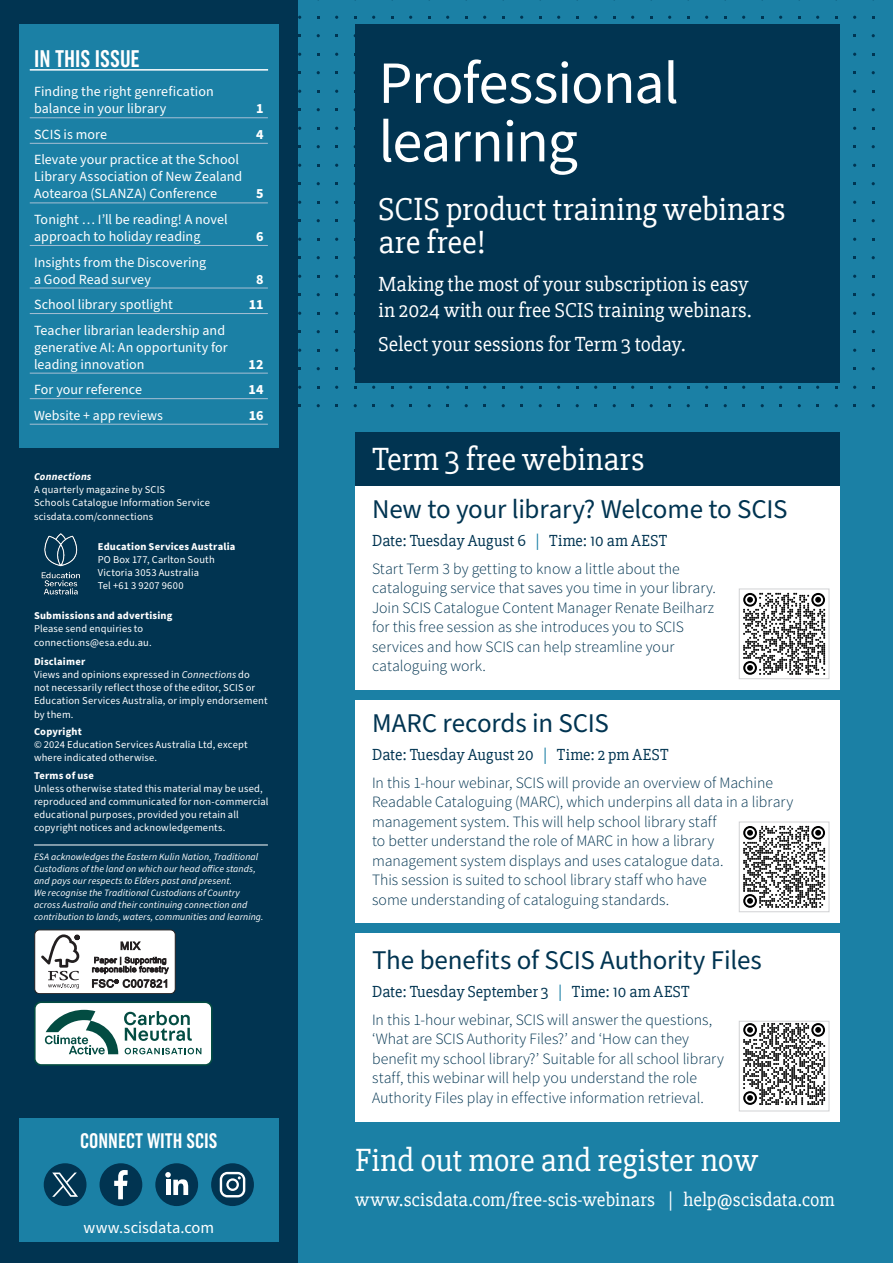
<style>
.page{position:relative;width:893px;height:1263px;background:#1b80a5}
.page>*{position:absolute;margin:0;border:0;box-sizing:border-box;transform-origin:0 0}
.t1{font:60px/58.5px "Source Sans Pro";letter-spacing:-.02em;color:#fff}
.CN_PL_H1{font:33px/33px "Slabo 27 px";color:#fff}
.CN_PL_H3_hyperlink__smaller{font:27px "Source Sans Pro";letter-spacing:-.005em;color:#013451}
.xcontents_head{font:600 24px "Grotzec Head Condensed";color:#fff}
.CN_PL_intro{font:21px/25.5px "Slabo 27 px";color:#fff}
.xcontents_head-2{font:600 21px "Grotzec Head Condensed";color:#fff}
.t2{font:19.5px "Slabo 27 px";color:#fff}
.CN_PL_dates__smaller{font:16.5px "Slabo 27 px";letter-spacing:.005em;color:#013451}
.t3{font:16.5px "Source Sans Pro";color:#fff}
.CN_PL_Body__smaller{font:300 15.75px/19.5px "Source Sans Pro";color:#013451}
.t4{font:14.1px/17px "Source Sans Pro";letter-spacing:.005em;color:#fff}
.t5{font:700 14.1px "Source Sans Pro";letter-spacing:.005em;color:#fff}
.t6{font:13.8px "Source Sans Pro";letter-spacing:.005em;color:#fff}
.t7{font:10.5px/13.2px "Source Sans Pro";letter-spacing:.015em;color:#fff}
.t8{font:700 10.5px "Source Sans Pro";letter-spacing:.02em;color:#fff}
.t9{font:italic 700 10.5px "Source Sans Pro";letter-spacing:.015em;color:#fff}
.t10{font:italic 9.75px/12px "Source Sans Pro";letter-spacing:.01em;color:#fff}
.s1{font-style:italic}
.s2{color:#1b80a5}
</style>
<div class="page">
<div style="left:355px;top:24px;width:485px;height:359px;background:#013451"></div>
<div style="left:355px;top:433px;width:485px;height:75px;background:#013451"></div>
<div style="left:0;top:0;width:298px;height:1263px;background:#013451"></div>
<div style="left:19px;top:1118px;width:260px;height:124px;background:#1b80a5"></div>
<img style="left:41px;top:533px;width:39px;height:62px">
<svg style="left:34px;top:1001px;width:179px;height:65px;background:#bccfcd"></svg>
<div style="left:19px;top:24px;width:260px;height:424px;background:#1b80a5"></div>
<hr style="left:30px;top:69px;width:238px;height:2px;background:#fff">
<div style="left:35px;top:930px;width:140px;height:64px;background:#fff;border-radius:5px"></div>
<div style="left:34px;top:929px;width:142px;height:65px;border:1px solid #231f20;border-radius:5px"></div>
<svg style="left:41px;top:934px;width:39px;height:54px"></svg>
<svg style="left:121px;top:941px;width:20px;height:10px"></svg>
<svg style="left:92px;top:957px;width:77px;height:31px"></svg>
<div style="left:100px;top:1163px;width:42px;height:43px;background:#013451;border-radius:50%"></div>
<svg style="left:114px;top:1170px;width:14px;height:29px"></svg>
<div style="left:155px;top:1163px;width:43px;height:43px;background:#013451;border-radius:50%"></div>
<svg style="left:165px;top:1172px;width:23px;height:23px"></svg>
<div style="left:211px;top:1163px;width:43px;height:43px;background:#013451;border-radius:50%"></div>
<svg style="left:220px;top:1172px;width:25px;height:25px"></svg>
<svg style="left:44px;top:1163px;width:43px;height:43px"></svg>
<hr style="left:34px;top:845px;width:234px;height:1px;background:#fff">
<hr style="left:30px;top:118px;width:238px;height:1px;background:#a6bfd4">
<hr style="left:30px;top:143px;width:238px;height:1px;background:#a6bfd4">
<hr style="left:30px;top:203px;width:238px;height:1px;background:#a6bfd4">
<hr style="left:30px;top:245px;width:238px;height:1px;background:#a6bfd4">
<hr style="left:30px;top:288px;width:238px;height:1px;background:#a6bfd4">
<hr style="left:30px;top:313px;width:238px;height:1px;background:#a6bfd4">
<hr style="left:30px;top:373px;width:238px;height:1px;background:#a6bfd4">
<hr style="left:30px;top:398px;width:238px;height:1px;background:#a6bfd4">
<hr style="left:30px;top:424px;width:238px;height:1px;background:#a6bfd4">
<div style="left:355px;top:486px;width:485px;height:203px;background:#fff"></div>
<svg style="left:743px;top:593px;width:82px;height:82px"></svg>
<div style="left:739px;top:589px;width:90px;height:90px;border:1px solid #d1d2d4"></div>
<div style="left:355px;top:700px;width:485px;height:222px;background:#fff"></div>
<svg style="left:743px;top:826px;width:82px;height:82px"></svg>
<div style="left:739px;top:822px;width:90px;height:90px;border:1px solid #d1d2d4"></div>
<div style="left:355px;top:933px;width:485px;height:189px;background:#fff"></div>
<svg style="left:743px;top:1023px;width:82px;height:82px"></svg>
<div style="left:739px;top:1021px;width:90px;height:90px;border:1px solid #d1d2d4"></div>
<p class="xcontents_head" style="left:34px;top:45px;width:107px">IN THIS ISSUE</p>
<p class="t4" style="left:34px;top:84px;width:181px">Finding the right genrefication balance in your library</p>
<p class="t5" style="left:256px;top:99px;width:9px">1</p>
<p class="t4" style="left:34px;top:126px;width:75px">SCIS is more</p>
<p class="t5" style="left:256px;top:125px;width:9px">4</p>
<p class="t4" style="left:34px;top:152px;width:210px">Elevate your practice at the School<br>Library Association of New Zealand<br>Aotearoa (SLANZA) Conference</p>
<p class="t5" style="left:256px;top:184px;width:9px">5</p>
<p class="t4" style="left:34px;top:211px;width:195px">Tonight … I’ll be reading! A novel approach to holiday reading</p>
<p class="t4" style="left:34px;top:254px;width:174px">Insights from the Discovering a Good Read survey</p>
<p class="t5" style="left:256px;top:227px;width:9px">6</p>
<p class="t5" style="left:256px;top:269px;width:9px">8</p>
<p class="t4" style="left:34px;top:296px;width:140px">School library spotlight</p>
<p class="t5" style="left:249px;top:295px;width:16px">11</p>
<p class="t4" style="left:34px;top:322px;width:195px">Teacher librarian leadership and generative AI: An opportunity for leading innovation</p>
<p class="t5" style="left:249px;top:354px;width:17px">12</p>
<p class="t4" style="left:34px;top:381px;width:110px">For your reference</p>
<p class="t5" style="left:248px;top:380px;width:17px">14</p>
<p class="t6" style="left:34px;top:406px;width:131px">Website + app reviews</p>
<p class="t5" style="left:249px;top:405px;width:16px">16</p>
<p class="t9" style="left:34px;top:470px;width:59px">Connections</p>
<p class="t7" style="left:34px;top:484px;width:133px">A quarterly magazine by SCIS</p>
<p class="t7" style="left:34px;top:497px;width:177px">Schools Catalogue Information Service</p>
<p class="t7" style="left:34px;top:510px;width:121px">scisdata.com/connections</p>
<p class="t8" style="left:98px;top:539px;width:139px">Education Services Australia</p>
<p class="t7" style="left:98px;top:553px;width:118px">PO Box 177, Carlton South</p>
<p class="t7" style="left:98px;top:566px;width:103px">Victoria 3053 Australia</p>
<p class="t7" style="left:98px;top:579px;width:87px">Tel +61 3 9207 9600</p>
<p class="t8" style="left:34px;top:609px;width:140px">Submissions and advertising</p>
<p class="t7" style="left:34px;top:623px;width:119px">Please send enquiries to connections@esa.edu.au.</p>
<p class="t8" style="left:34px;top:654px;width:53px">Disclaimer</p>
<p class="t7" style="left:34px;top:668px;width:235px">Views and opinions expressed in <span class="s1">Connections</span> do not necessarily reflect those of the editor, SCIS or Education Services Australia, or imply endorsement by them.</p>
<p class="t8" style="left:34px;top:724px;width:49px">Copyright</p>
<p class="t7" style="left:34px;top:738px;width:215px">© 2024 Education Services Australia Ltd, except where indicated otherwise.</p>
<p class="t8" style="left:34px;top:768px;width:61px">Terms of use</p>
<p class="t7" style="left:34px;top:782px;width:236px">Unless otherwise stated this material may be used, reproduced and communicated for non-commercial educational purposes, provided you retain all copyright notices and acknowledgements.</p>
<p class="t10" style="left:34px;top:851px;width:231px">ESA acknowledges the Eastern Kulin Nation, Traditional Custodians of the land on which our head office stands, and pays our respects to Elders past and present.<br>We recognise the Traditional Custodians of Country across Australia and their continuing connection and contribution to lands, waters, communities and learning.</p>
<p class="xcontents_head-2" style="left:80px;top:1129px;width:139px">CONNECT WITH SCIS</p>
<p class="t3" style="left:83px;top:1216px;width:132px">www.scisdata.com</p>
<p class="t1" style="left:378px;top:56px;width:302px">Professional learning</p>
<p class="CN_PL_H1" style="left:378px;top:192px;width:409px">SCIS product training webinars are free!</p>
<p class="CN_PL_intro" style="left:378px;top:271px;width:375px">Making the most of your subscription is easy in 2024 with our free SCIS training webinars.</p>
<p class="CN_PL_intro" style="left:378px;top:331px;width:308px">Select your sessions for Term 3 today.</p>
<p class="CN_PL_H1" style="left:372px;top:442px;width:274px">Term 3 free webinars</p>
<p class="CN_PL_H3_hyperlink__smaller" style="left:372px;top:491px;width:417px">New to your library? Welcome to SCIS</p>
<p class="CN_PL_dates__smaller" style="left:372px;top:531px;width:297px">Date: Tuesday August 6 <span class="s2">|</span> Time: 10 am AEST</p>
<p class="CN_PL_Body__smaller" style="left:372px;top:559px;width:345px">Start Term 3 by getting to know a little about the cataloguing service that saves you time in your library.<br>Join SCIS Catalogue Content Manager Renate Beilharz for this free session as she introduces you to SCIS services and how SCIS can help streamline your cataloguing work.</p>
<p class="CN_PL_H3_hyperlink__smaller" style="left:372px;top:705px;width:238px">MARC records in SCIS</p>
<p class="CN_PL_dates__smaller" style="left:372px;top:745px;width:298px">Date: Tuesday August 20 <span class="s2">|</span> Time: 2 pm AEST</p>
<p class="CN_PL_Body__smaller" style="left:372px;top:773px;width:423px">In this 1-hour webinar, SCIS will provide an overview of Machine Readable Cataloguing (MARC), which underpins all data in a library management system. This will help school library staff<br>to better understand the role of MARC in how a library management system displays and uses catalogue data.<br>This session is suited to school library staff who have<br>some understanding of cataloguing standards.</p>
<p class="CN_PL_H3_hyperlink__smaller" style="left:372px;top:942px;width:391px">The benefits of SCIS Authority Files</p>
<p class="CN_PL_dates__smaller" style="left:372px;top:982px;width:319px">Date: Tuesday September 3 <span class="s2">|</span> Time: 10 am AEST</p>
<p class="CN_PL_Body__smaller" style="left:372px;top:1010px;width:353px">In this 1-hour webinar, SCIS will answer the questions, ‘What are SCIS Authority Files?’ and ‘How can they benefit my school library?’ Suitable for all school library staff, this webinar will help you understand the role Authority Files play in effective information retrieval.</p>
<p class="CN_PL_H1" style="left:355px;top:1143px;width:405px">Find out more and register now</p>
<p class="t2" style="left:355px;top:1188px;width:481px">www.scisdata.com/free-scis-webinars | help@scisdata.com</p>
</div>
